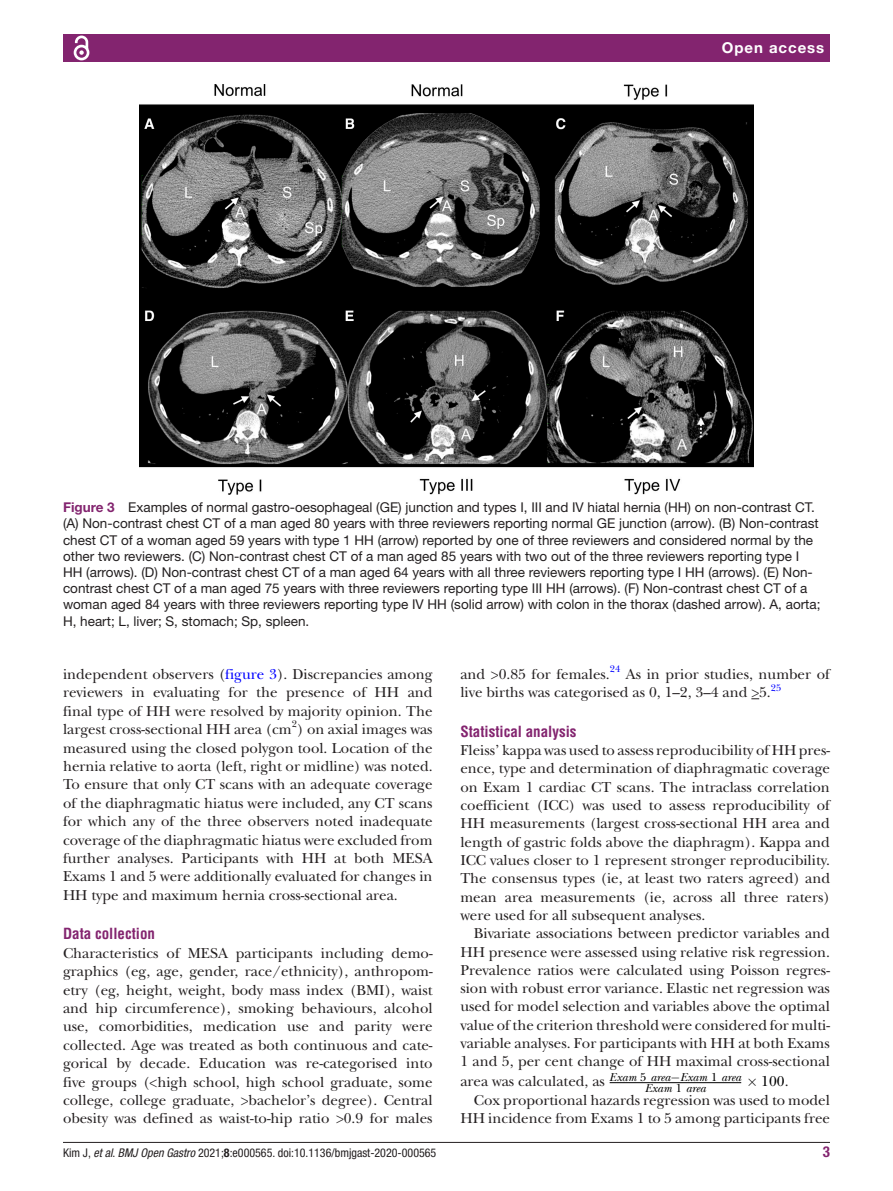
<style>
.page{position:relative;width:893px;height:1191px;background:#fff}
.page>*{position:absolute;margin:0;border:0;box-sizing:border-box;transform-origin:0 0}
.t1{font:15px/18.5px "New Baskerville";color:#231f20;text-align:justify}
.t2{font:700 condensed 15px "Helvetica LT Std";color:#83246f}
.t3{font:700 15px "Helvetica Neue LT Std";letter-spacing:.065em;color:#fff}
.t4{font:700 condensed 15px "Helvetica Neue LT Std";color:#83246f}
.t5{font:13.5px/16.2px "Helvetica Neue LT Std";color:#231f20}
.t6{font:condensed 12px "Helvetica Neue LT Std";color:#231f20}
.t7{font:italic 12px "New Baskerville";color:#000}
.t8{font:9.9px "New Baskerville";color:#00f}
.t9{font:9.9px "New Baskerville";color:#231f20}
.s1{font-weight:700;color:#83246f}
.s2{color:#00f}
.s3{font-family:"CMSY10";color:#000}
.s4{color:#000}
.s5{font-style:normal}
.s6{font-style:italic}
.s7{font-weight:700}
</style>
<div class="page">
<hr style="left:63px;top:1142px;width:767px;height:1px;background:#231f20">
<div style="left:63px;top:34px;width:767px;height:28px;background:#83246f"></div>
<svg style="left:73px;top:35px;width:17px;height:26px"></svg>
<hr style="left:610px;top:1082px;width:131px;height:1px;background:#000">
<img style="left:140px;top:84px;width:613px;height:410px">
<p class="t3" style="left:722px;top:39px;width:104px">Open access</p>
<p class="t5" style="left:63px;top:499px;width:759px"><span class="s1">Figure 3</span> Examples of normal gastro-oesophageal (GE) junction and types I, III and IV hiatal hernia (HH) on non-contrast CT. (A) Non-contrast chest CT of a man aged 80 years with three reviewers reporting normal GE junction (arrow). (B) Non-contrast chest CT of a woman aged 59 years with type 1 HH (arrow) reported by one of three reviewers and considered normal by the other two reviewers. (C) Non-contrast chest CT of a man aged 85 years with two out of the three reviewers reporting type I HH (arrows). (D) Non-contrast chest CT of a man aged 64 years with all three reviewers reporting type I HH (arrows). (E) Non&shy;contrast chest CT of a man aged 75 years with three reviewers reporting type III HH (arrows). (F) Non-contrast chest CT of a woman aged 84 years with three reviewers reporting type IV HH (solid arrow) with colon in the thorax (dashed arrow). A, aorta; H, heart; L, liver; S, stomach; Sp, spleen.</p>
<p class="t1" style="left:63px;top:665px;width:371px">independent observers (<span class="s2">figure 3</span>). Discrepancies among reviewers in evaluating for the presence of HH and final type of HH were resolved by majority opinion. The largest cross-sectional HH area (cm ) on axial images was</p>
<p class="t9" style="left:292px;top:718px;width:7px">2</p>
<p class="t1" style="left:63px;top:738px;width:371px">measured using the closed polygon tool. Location of the hernia relative to aorta (left, right or midline) was noted.<br>To ensure that only CT scans with an adequate coverage of the diaphragmatic hiatus were included, any CT scans for which any of the three observers noted inadequate coverage of the diaphragmatic hiatus were excluded from further analyses. Participants with HH at both MESA Exams 1 and 5 were additionally evaluated for changes in HH type and maximum hernia cross-sectional area.</p>
<p class="t2" style="left:63px;top:924px;width:94px">Data collection</p>
<p class="t1" style="left:63px;top:943px;width:371px">Characteristics of MESA participants including demo&shy;graphics (eg, age, gender, race/ethnicity), anthropom&shy;etry (eg, height, weight, body mass index (BMI), waist and hip circumference), smoking behaviours, alcohol use, comorbidities, medication use and parity were collected. Age was treated as both continuous and cate&shy;gorical by decade. Education was re-categorised into five groups (&lt;high school, high school graduate, some college, college graduate, &gt;bachelor’s degree). Central obesity was defined as waist-to-hip ratio &gt;0.9 for males</p>
<p class="t1" style="left:460px;top:665px;width:151px">and &gt;0.85 for females.</p>
<p class="t8" style="left:610px;top:663px;width:12px">24</p>
<p class="t1" style="left:460px;top:665px;width:371px;text-indent:165px">As in prior studies, number of live births was categorised as 0, 1–2, 3–4 and &gt;5.</p>
<p class="t8" style="left:771px;top:681px;width:12px">25</p>
<p class="t2" style="left:460px;top:722px;width:118px">Statistical analysis</p>
<p class="t1" style="left:460px;top:741px;width:371px">Fleiss’ kappa was used to assess reproducibility of HH pres&shy;ence, type and determination of diaphragmatic coverage on Exam 1 cardiac CT scans. The intraclass correlation coefficient (ICC) was used to assess reproducibility of HH measurements (largest cross-sectional HH area and length of gastric folds above the diaphragm). Kappa and ICC values closer to 1 represent stronger reproducibility.<br>The consensus types (ie, at least two raters agreed) and mean area measurements (ie, across all three raters) were used for all subsequent analyses.</p>
<p class="t1" style="left:460px;top:924px;width:371px;text-indent:14px">Bivariate associations between predictor variables and HH presence were assessed using relative risk regression.<br>Prevalence ratios were calculated using Poisson regres&shy;sion with robust error variance. Elastic net regression was used for model selection and variables above the optimal value of the criterion threshold were considered for multi&shy;variable analyses. For participants with HH at both Exams 1 and 5, per cent change of HH maximal cross-sectional</p>
<p class="t1" style="left:460px;top:1072px;width:330px">area was calculated, as <sup>Exam</sup> <sup>5</sup> <sup>area</sup><sup>−</sup><sup>Exam</sup> <sup>1</sup> <sup>area</sup> <span class="s3">×</span> <span class="s4">100</span>.</p>
<p class="t7" style="left:645px;top:1080px;width:62px">Exam <span class="s5">1</span> area</p>
<p class="t1" style="left:460px;top:1090px;width:371px;text-align:right">Cox proportional hazards regression was used to model<br>HH incidence from Exams 1 to 5 among participants free</p>
<p class="t6" style="left:63px;top:1145px;width:375px">Kim J, <span class="s6">et al</span>. <span class="s6">BMJ Open Gastro</span> 2021;<span class="s7">8</span>:e000565. doi:10.1136/bmjgast-2020-000565</p>
<p class="t4" style="left:823px;top:1142px;width:9px">3</p>
</div>
